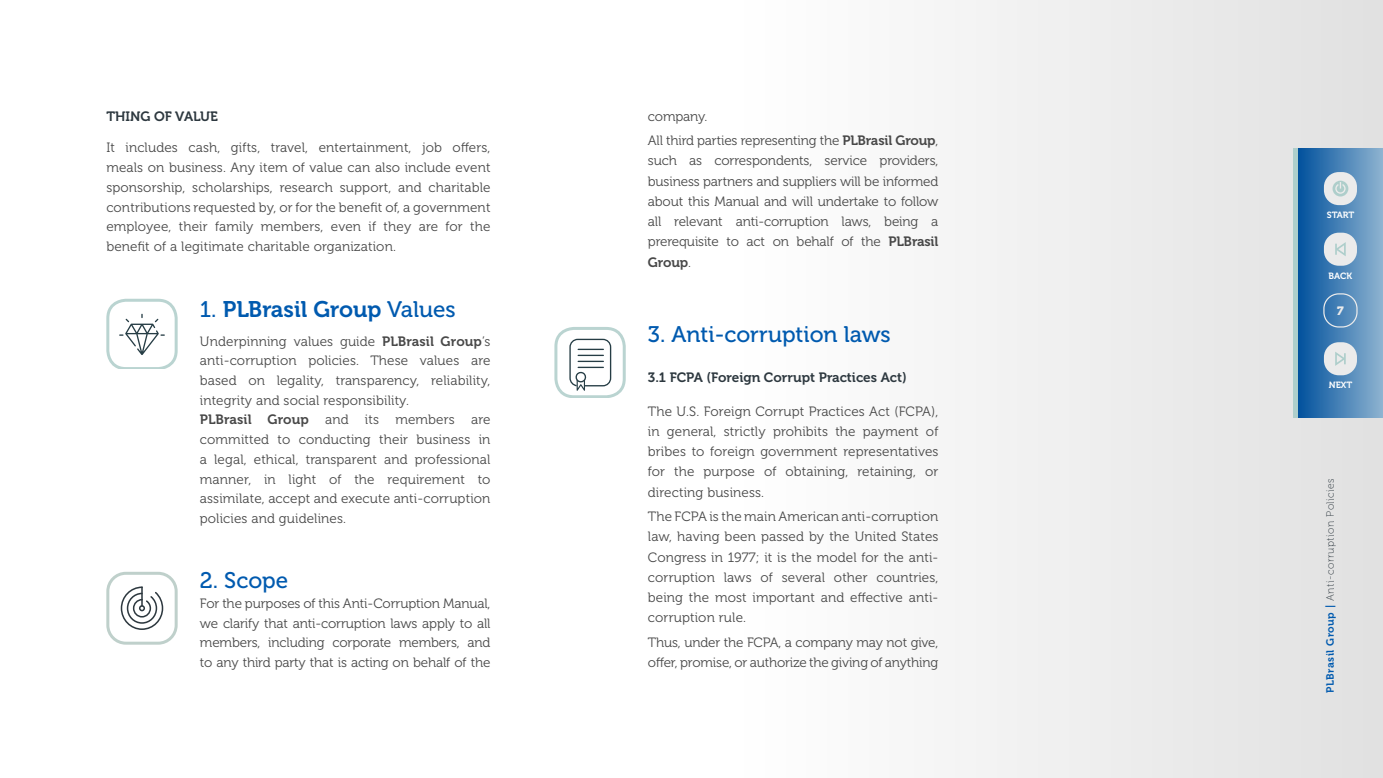
<style>
.page{position:relative;width:1383px;height:778px;background:#fff}
.page>*{position:absolute;margin:0;border:0;box-sizing:border-box;transform-origin:0 0}
.List_Paragraph{font:22.5px "Museo 500";color:#005aaf}
.t1{font:22.5px "Museo 700";color:#005aaf}
.List_Paragraph-2{font:13.5px/19.6px "Museo 300";letter-spacing:.01em;color:#484848;text-align:justify}
.List_Paragraph-3{font:13.5px/20.2px "Museo 300";letter-spacing:-.01em;color:#484848}
.t2{font:13.5px "Museo 700";color:#2d383f}
.t3{font:12px "Museo 900";color:#ebebeb}
.t4{font:10.5px "Museo 100";letter-spacing:.05em;color:#2d383f}
.t5{font:9px "Museo 700";color:#fff}
.s1{font-family:"Museo 500"}
.s2{font-family:"Museo 700"}
.s3{font-family:"Museo 700";color:#005aaf}
</style>
<div class="page">
<div style="left:502px;top:0;width:880px;height:778px;background:linear-gradient(to right,#fff,#e3e3e3)"></div>
<div style="left:1297px;top:149px;width:85px;height:269px;background:linear-gradient(to right,#01519d,#8fb3d0)"></div>
<hr style="left:1293px;top:149px;width:4px;height:269px;background:#aececb">
<div style="left:106px;top:572px;width:72px;height:72px;border:3px solid #bfd0cb;border-radius:18px"></div>
<svg style="left:121px;top:586px;width:42px;height:44px"></svg>
<div style="left:1323px;top:342px;width:33px;height:33px;background:#ebebeb;border-radius:15px"></div>
<svg style="left:1335px;top:352px;width:10px;height:14px"></svg>
<div style="left:1323px;top:233px;width:33px;height:33px;background:#ebebeb;border-radius:15px"></div>
<svg style="left:1335px;top:243px;width:10px;height:13px"></svg>
<svg style="left:106px;top:299px;width:71px;height:70px"></svg>
<div style="left:554px;top:327px;width:71px;height:71px;border:3px solid #bad4d1;border-radius:18px"></div>
<svg style="left:569px;top:339px;width:42px;height:52px"></svg>
<div style="left:1323px;top:172px;width:33px;height:33px;background:#ebebeb;border-radius:15px"></div>
<svg style="left:1332px;top:181px;width:16px;height:15px"></svg>
<div style="left:1323px;top:293px;width:34px;height:34px;border:1px solid #ebebeb;border-radius:15px"></div>
<p class="t2" style="left:106px;top:108px;width:113px">THING OF VALUE</p>
<p class="List_Paragraph-2" style="left:106px;top:138px;width:386px">It includes cash, gifts, travel, entertainment, job offers, meals on business. Any item of value can also include event sponsorship, scholarships, research support, and charitable contributions requested by, or for the benefit of, a government employee, their family members, even if they are for the benefit of a legitimate charitable organization.</p>
<p class="t1" style="left:200px;top:297px;width:257px"><span class="s1">1.</span> PLBrasil Group <span class="s1">Values</span></p>
<p class="List_Paragraph-2" style="left:200px;top:331px;width:292px">Underpinning values guide <span class="s2">PLBrasil Group</span>’s anti-corruption policies. These values are based on legality, transparency, reliability, integrity and social responsibility.</p>
<p class="List_Paragraph-2" style="left:200px;top:410px;width:292px"><span class="s2">PLBrasil Group</span> and its members are committed to conducting their business in a legal, ethical, transparent and professional manner, in light of the requirement to assimilate, accept and execute anti-corruption policies and guidelines.</p>
<p class="List_Paragraph" style="left:200px;top:568px;width:90px">2. Scope</p>
<p class="List_Paragraph-2" style="left:200px;top:593px;width:292px">For the purposes of this Anti-Corruption Manual, we clarify that anti-corruption laws apply to all members, including corporate members, and to any third party that is acting on behalf of the</p>
<p class="List_Paragraph-3" style="left:648px;top:106px;width:61px">company.</p>
<p class="List_Paragraph-2" style="left:648px;top:131px;width:292px;line-height:20.2px">All third parties representing the <span class="s2">PLBrasil Group</span>, such as correspondents, service providers, business partners and suppliers will be informed about this Manual and will undertake to follow all relevant anti-corruption laws, being a prerequisite to act on behalf of the <span class="s2">PLBrasil Group</span>.</p>
<p class="List_Paragraph" style="left:648px;top:322px;width:244px">3. Anti-corruption laws</p>
<p class="t2" style="left:648px;top:369px;width:260px">3.1 FCPA (Foreign Corrupt Practices Act)</p>
<p class="List_Paragraph-2" style="left:648px;top:401px;width:292px;line-height:20.2px">The U.S. Foreign Corrupt Practices Act (FCPA), in general, strictly prohibits the payment of bribes to foreign government representatives for the purpose of obtaining, retaining, or directing business.</p>
<p class="List_Paragraph-2" style="left:648px;top:506px;width:292px;line-height:20.2px">The FCPA is the main American anti-corruption law, having been passed by the United States Congress in 1977; it is the model for the anti&shy;corruption laws of several other countries, being the most important and effective anti&shy;corruption rule.</p>
<p class="List_Paragraph-3" style="left:648px;top:632px;width:292px">Thus, under the FCPA, a company may not give, offer, promise, or authorize the giving of anything</p>
<p class="t5" style="left:1326px;top:210px;width:29px">START</p>
<p class="t5" style="left:1328px;top:270px;width:25px">BACK</p>
<p class="t3" style="left:1337px;top:304px;width:8px">7</p>
<p class="t5" style="left:1328px;top:380px;width:25px">NEXT</p>
<p class="t4" style="left:1324px;top:693px;width:216px;rotate:-90deg"><span class="s3">PLBrasil Group |</span> Anti-corruption Policies</p>
</div>
